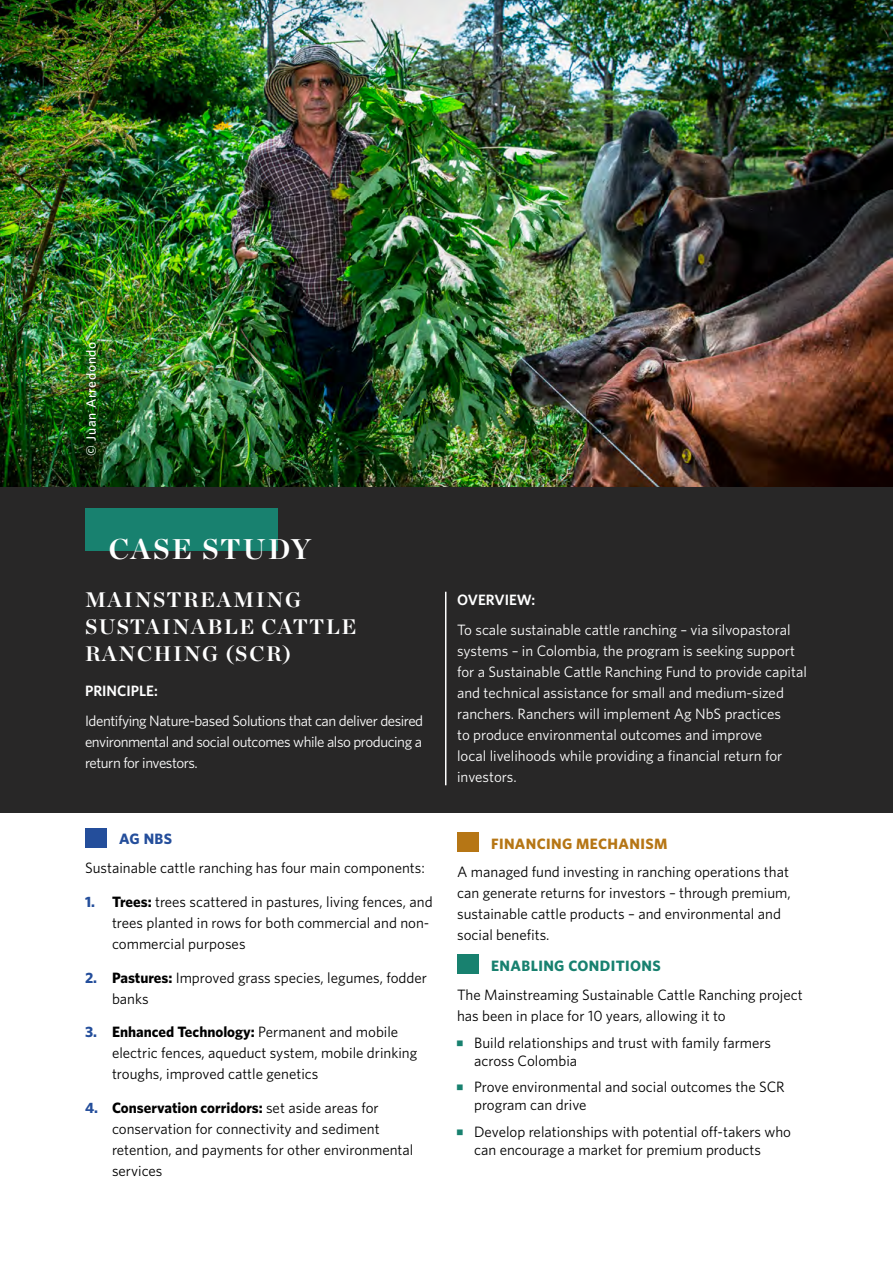
<style>
.page{position:relative;width:893px;height:1263px;background:#fff}
.page>*{position:absolute;margin:0;border:0;box-sizing:border-box;transform-origin:0 0}
.t1{font:700 28.5px "Chronicle Display";letter-spacing:.075em;color:#fff}
.t2{font:700 21px/27px "Chronicle Display";letter-spacing:.075em;color:#fff}
.t3{font:15px/21px "Whitney";color:#000}
.t4{font:15px/21px "Whitney";color:#fff;text-align:justify}
.t5{font:600 15px "Whitney";color:#fff}
.t6{font:700 15px "Whitney";letter-spacing:.025em;color:#b67615}
.t7{font:700 15px "Whitney";letter-spacing:.025em;color:#18816f}
.t8{font:700 15px "Whitney";color:#244e9b}
.t9{font:500 13.5px "Whitney";letter-spacing:.05em;color:#fff}
.s1{font-weight:700;color:#244e9b}
.s2{font-weight:700}
.s3{font-family:"Squares Circles";color:#18816f}
</style>
<div class="page">
<div style="left:0;top:15px;width:893px;height:797px;background:#282727"></div>
<div style="left:85px;top:508px;width:193px;height:43px;background:#18816f"></div>
<hr style="left:445px;top:592px;width:1px;height:193px;background:#fff">
<div style="left:85px;top:828px;width:22px;height:19px;background:#244e9b"></div>
<div style="left:457px;top:832px;width:22px;height:19px;background:#b67615"></div>
<div style="left:457px;top:955px;width:22px;height:19px;background:#18816f"></div>
<img style="left:0;top:0;width:893px;height:486px">
<p class="t9" style="left:82px;top:456px;width:116px;rotate:-90deg">© Juan Arredondo</p>
<h1 class="t1" style="left:109px;top:526px;width:204px">CASE STUDY</h1>
<h2 class="t2" style="left:85px;top:584px;width:273px">MAINSTREAMING<br>SUSTAINABLE CATTLE<br>RANCHING (SCR)</h2>
<p class="t5" style="left:85px;top:681px;width:74px">PRINCIPLE:</p>
<p class="t4" style="left:85px;top:710px;width:340px">Identifying Nature-based Solutions that can deliver desired environmental and social outcomes while also producing a return for investors.</p>
<p class="t8" style="left:119px;top:829px;width:55px">AG NBS</p>
<p class="t3" style="left:85px;top:857px;width:341px">Sustainable cattle ranching has four main components:</p>
<p class="t3" style="left:112px;top:891px;width:322px;text-indent:-27px"><span class="s1">1.</span> <span class="s2">Trees:</span> trees scattered in pastures, living fences, and trees planted in rows for both commercial and non&shy;commercial purposes</p>
<p class="t3" style="left:112px;top:966px;width:316px;text-indent:-27px"><span class="s1">2.</span> <span class="s2">Pastures:</span> Improved grass species, legumes, fodder banks</p>
<p class="t3" style="left:112px;top:1021px;width:307px;text-indent:-27px"><span class="s1">3.</span> <span class="s2">Enhanced Technology:</span> Permanent and mobile electric fences, aqueduct system, mobile drinking troughs, improved cattle genetics</p>
<p class="t3" style="left:112px;top:1097px;width:303px;text-indent:-27px"><span class="s1">4.</span> <span class="s2">Conservation corridors:</span> set aside areas for conservation for connectivity and sediment retention, and payments for other environmental services</p>
<p class="t5" style="left:457px;top:590px;width:80px">OVERVIEW:</p>
<p class="t4" style="left:457px;top:619px;width:351px;text-align:left">To scale sustainable cattle ranching – via silvopastoral systems – in Colombia, the program is seeking support for a Sustainable Cattle Ranching Fund to provide capital and technical assistance for small and medium-sized ranchers. Ranchers will implement Ag NbS practices<br>to produce environmental outcomes and improve<br>local livelihoods while providing a financial return for investors.</p>
<p class="t6" style="left:491px;top:833px;width:178px">FINANCING MECHANISM</p>
<p class="t3" style="left:457px;top:861px;width:335px">A managed fund investing in ranching operations that can generate returns for investors – through premium, sustainable cattle products – and environmental and social benefits.</p>
<p class="t7" style="left:491px;top:956px;width:171px">ENABLING CONDITIONS</p>
<p class="t3" style="left:457px;top:984px;width:347px">The Mainstreaming Sustainable Cattle Ranching project has been in place for 10 years, allowing it to</p>
<p class="t3" style="left:474px;top:1033px;width:299px;line-height:18px;text-indent:-17px"><span class="s3">-</span> Build relationships and trust with family farmers across Colombia</p>
<p class="t3" style="left:474px;top:1077px;width:312px;line-height:18px;text-indent:-17px"><span class="s3">-</span> Prove environmental and social outcomes the SCR program can drive</p>
<p class="t3" style="left:474px;top:1122px;width:318px;line-height:18px;text-indent:-17px"><span class="s3">-</span> Develop relationships with potential off-takers who can encourage a market for premium products</p>
</div>
